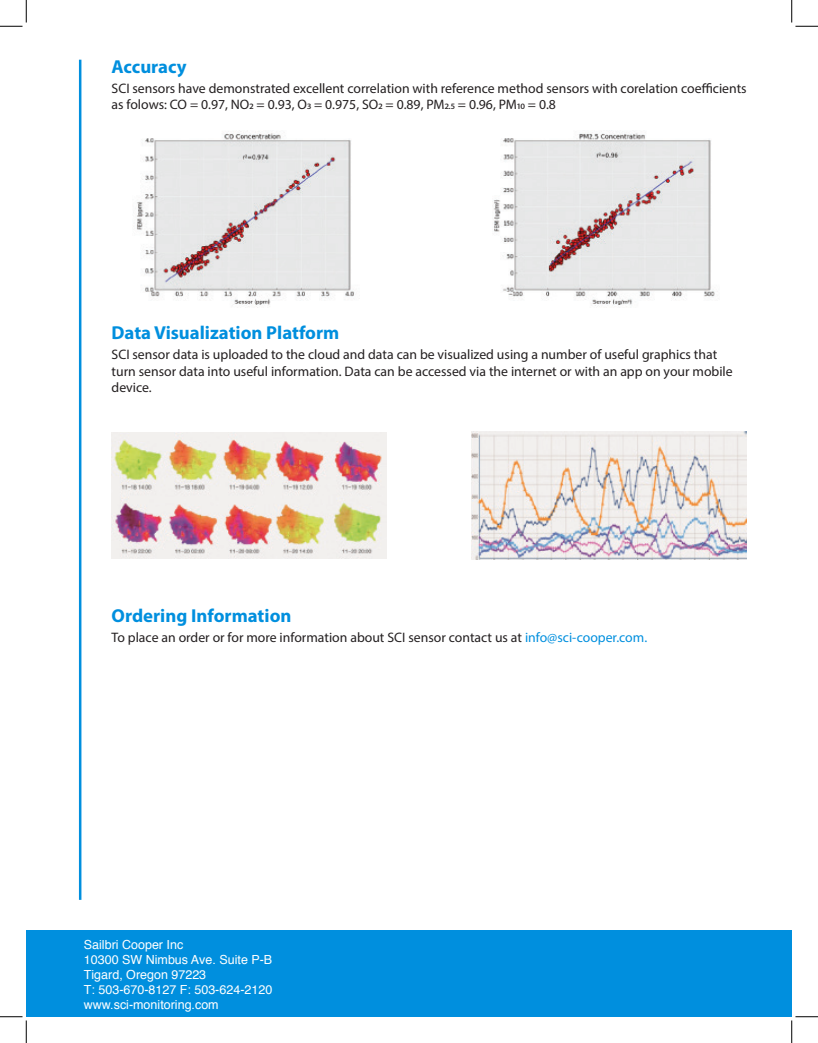
<style>
.page{position:relative;width:818px;height:1043px;background:#fff}
.page>*{position:absolute;margin:0;border:0;box-sizing:border-box;transform-origin:0 0}
.Blue_Subhead{font:700 18.75px "Myriad Pro";color:#008fde}
.Black_Copy{font:13.75px/16.5px "Myriad Pro";color:#231f20}
.t1{font:12.5px/15px "Helvetica";color:#fff}
.s1{color:#008fde}
</style>
<div class="page">
<div style="left:26px;top:929px;width:765px;height:87px;background:#008fde"></div>
<hr style="left:79px;top:60px;width:2px;height:839px;background:#008fde">
<img style="left:137px;top:131px;width:218px;height:177px">
<img style="left:112px;top:432px;width:274px;height:126px">
<img style="left:493px;top:130px;width:222px;height:176px">
<img style="left:472px;top:432px;width:274px;height:127px">
<svg style="left:0;top:0;width:27px;height:27px"></svg>
<svg style="left:0;top:1016px;width:27px;height:26px"></svg>
<svg style="left:791px;top:0;width:27px;height:27px"></svg>
<svg style="left:791px;top:1016px;width:27px;height:26px"></svg>
<p class="Blue_Subhead" style="left:112px;top:54px;width:77px">Accuracy</p>
<p class="Black_Copy" style="left:112px;top:80px;width:636px">SCI sensors have demonstrated excellent correlation with reference method sensors with corelation coefficients as folows: CO = 0.97, NO2 = 0.93, O3 = 0.975, SO2 = 0.89, PM2.5 = 0.96, PM10 = 0.8</p>
<p class="Blue_Subhead" style="left:112px;top:320px;width:229px">Data Visualization Platform</p>
<p class="Black_Copy" style="left:112px;top:346px;width:622px">SCI sensor data is uploaded to the cloud and data can be visualized using a number of useful graphics that turn sensor data into useful information. Data can be accessed via the internet or with an app on your mobile device.</p>
<p class="Blue_Subhead" style="left:112px;top:603px;width:181px">Ordering Information</p>
<p class="Black_Copy" style="left:112px;top:629px;width:537px">To place an order or for more information about SCI sensor contact us at <span class="s1">info@sci-cooper.com.</span></p>
<p class="t1" style="left:84px;top:937px;width:190px">Sailbri Cooper Inc<br>10300 SW Nimbus Ave. Suite P-B<br>Tigard, Oregon 97223<br>T: 503-670-8127 F: 503-624-2120 www.sci-monitoring.com</p>
</div>
